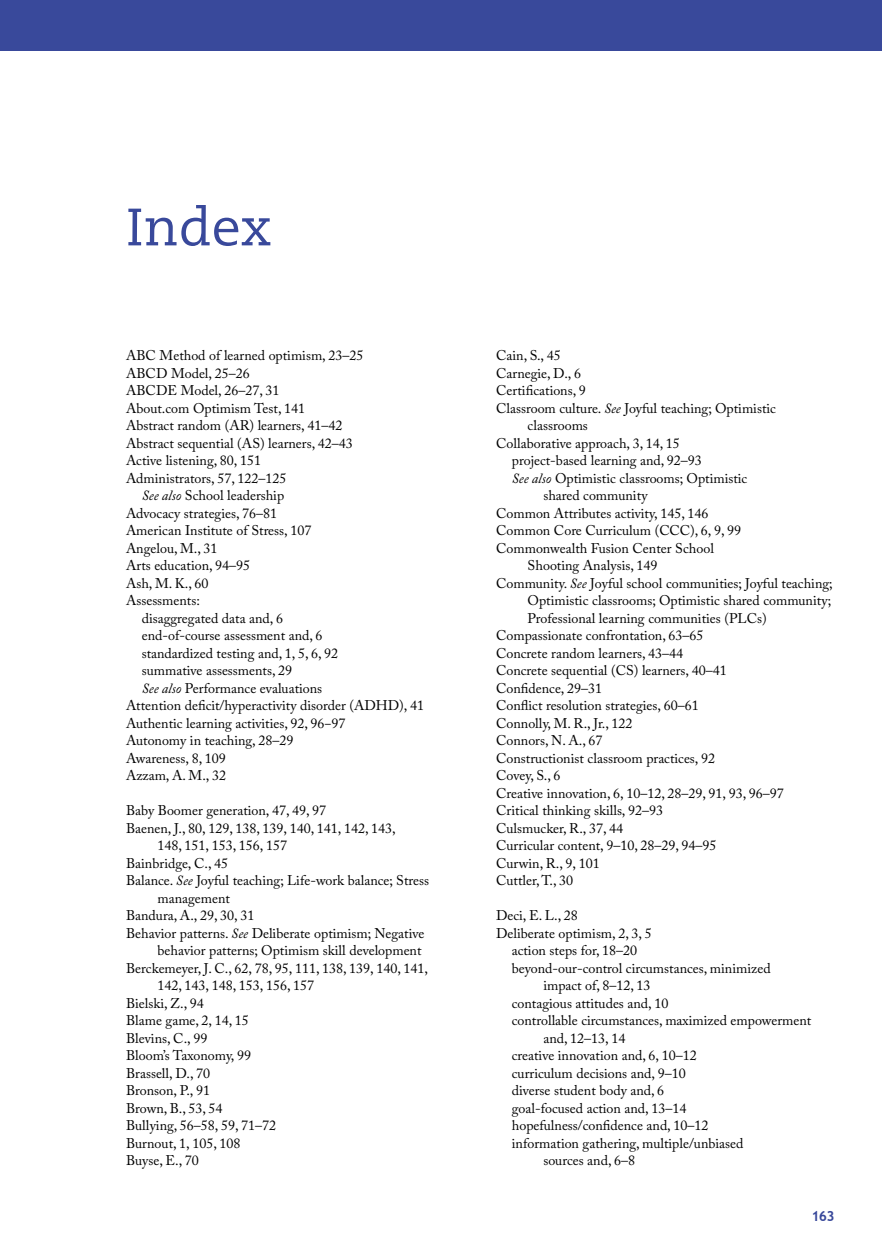
<style>
.page{position:relative;width:882px;height:1260px;background:#fff}
.page>*{position:absolute;margin:0;border:0;box-sizing:border-box;transform-origin:0 0}
.t1{font:52.5px "Caecilia";color:#39499b}
.t2{font:14px "Adobe Caslon Pro";color:#000}
.t3{font:700 14px "Trebuchet MS";color:#39499b}
.s1{font-style:italic}
</style>
<div class="page">
<div style="left:0;top:0;width:882px;height:50px;background:#39499b"></div>
<p class="t1" style="left:126px;top:197px;width:147px">Index</p>
<p class="t2" style="left:126px;top:347px;width:239px">ABC Method of learned optimism, 23–25</p>
<p class="t2" style="left:126px;top:365px;width:125px">ABCD Model, 25–26</p>
<p class="t2" style="left:126px;top:382px;width:155px">ABCDE Model, 26–27, 31</p>
<p class="t2" style="left:126px;top:400px;width:181px">About.com Optimism Test, 141</p>
<p class="t2" style="left:126px;top:417px;width:218px">Abstract random (AR) learners, 41–42</p>
<p class="t2" style="left:126px;top:435px;width:228px">Abstract sequential (AS) learners, 42–43</p>
<p class="t2" style="left:126px;top:452px;width:137px">Active listening, 80, 151</p>
<p class="t2" style="left:126px;top:470px;width:162px">Administrators, 57, 122–125</p>
<p class="t2" style="left:142px;top:487px;width:144px"><span class="s1">See also</span> School leadership</p>
<p class="t2" style="left:126px;top:505px;width:153px">Advocacy strategies, 76–81</p>
<p class="t2" style="left:126px;top:522px;width:187px">American Institute of Stress, 107</p>
<p class="t2" style="left:126px;top:540px;width:93px">Angelou, M., 31</p>
<p class="t2" style="left:126px;top:557px;width:126px">Arts education, 94–95</p>
<p class="t2" style="left:126px;top:575px;width:84px">Ash, M. K., 60</p>
<p class="t2" style="left:126px;top:592px;width:76px">Assessments:</p>
<p class="t2" style="left:142px;top:610px;width:143px">disaggregated data and, 6</p>
<p class="t2" style="left:142px;top:627px;width:182px">end-of-course assessment and, 6</p>
<p class="t2" style="left:142px;top:645px;width:198px">standardized testing and, 1, 5, 6, 92</p>
<p class="t2" style="left:142px;top:662px;width:152px">summative assessments, 29</p>
<p class="t2" style="left:142px;top:680px;width:182px"><span class="s1">See also</span> Performance evaluations</p>
<p class="t2" style="left:126px;top:697px;width:300px">Attention deficit/hyperactivity disorder (ADHD), 41</p>
<p class="t2" style="left:126px;top:715px;width:221px">Authentic learning activities, 92, 96‒97</p>
<p class="t2" style="left:126px;top:732px;width:169px">Autonomy in teaching, 28–29</p>
<p class="t2" style="left:126px;top:750px;width:101px">Awareness, 8, 109</p>
<p class="t2" style="left:126px;top:767px;width:102px">Azzam, A. M., 32</p>
<p class="t2" style="left:126px;top:802px;width:202px">Baby Boomer generation, 47, 49, 97</p>
<p class="t2" style="left:126px;top:820px;width:271px">Baenen, J., 80, 129, 138, 139, 140, 141, 142, 143,</p>
<p class="t2" style="left:158px;top:837px;width:131px">148, 151, 153, 156, 157</p>
<p class="t2" style="left:126px;top:855px;width:104px">Bainbridge, C., 45</p>
<p class="t2" style="left:126px;top:872px;width:305px">Balance. <span class="s1">See</span> Joyful teaching; Life-work balance; Stress</p>
<p class="t2" style="left:158px;top:890px;width:74px">management</p>
<p class="t2" style="left:126px;top:907px;width:130px">Bandura, A., 29, 30, 31</p>
<p class="t2" style="left:126px;top:925px;width:300px">Behavior patterns. <span class="s1">See</span> Deliberate optimism; Negative</p>
<p class="t2" style="left:158px;top:942px;width:266px">behavior patterns; Optimism skill development</p>
<p class="t2" style="left:126px;top:960px;width:304px">Berckemeyer, J. C., 62, 78, 95, 111, 138, 139, 140, 141,</p>
<p class="t2" style="left:158px;top:977px;width:158px">142, 143, 148, 153, 156, 157</p>
<p class="t2" style="left:126px;top:995px;width:79px">Bielski, Z., 94</p>
<p class="t2" style="left:126px;top:1012px;width:124px">Blame game, 2, 14, 15</p>
<p class="t2" style="left:126px;top:1030px;width:83px">Blevins, C., 99</p>
<p class="t2" style="left:126px;top:1047px;width:127px">Bloom’s Taxonomy, 99</p>
<p class="t2" style="left:126px;top:1065px;width:86px">Brassell, D., 70</p>
<p class="t2" style="left:126px;top:1082px;width:86px">Bronson, P., 91</p>
<p class="t2" style="left:126px;top:1100px;width:98px">Brown, B., 53, 54</p>
<p class="t2" style="left:126px;top:1117px;width:152px">Bullying, 56–58, 59, 71–72</p>
<p class="t2" style="left:126px;top:1135px;width:116px">Burnout, 1, 105, 108</p>
<p class="t2" style="left:126px;top:1152px;width:74px">Buyse, E., 70</p>
<p class="t2" style="left:496px;top:347px;width:66px">Cain, S., 45</p>
<p class="t2" style="left:496px;top:365px;width:86px">Carnegie, D., 6</p>
<p class="t2" style="left:496px;top:382px;width:91px">Certifications, 9</p>
<p class="t2" style="left:496px;top:400px;width:281px">Classroom culture. <span class="s1">See</span> Joyful teaching; Optimistic</p>
<p class="t2" style="left:528px;top:417px;width:62px">classrooms</p>
<p class="t2" style="left:496px;top:435px;width:185px">Collaborative approach, 3, 14, 15</p>
<p class="t2" style="left:512px;top:452px;width:192px">project-based learning and, 92–93</p>
<p class="t2" style="left:512px;top:470px;width:237px"><span class="s1">See also</span> Optimistic classrooms; Optimistic</p>
<p class="t2" style="left:543px;top:487px;width:106px">shared community</p>
<p class="t2" style="left:496px;top:505px;width:214px">Common Attributes activity, 145, 146</p>
<p class="t2" style="left:496px;top:522px;width:247px">Common Core Curriculum (CCC), 6, 9, 99</p>
<p class="t2" style="left:496px;top:540px;width:219px">Commonwealth Fusion Center School</p>
<p class="t2" style="left:528px;top:557px;width:131px">Shooting Analysis, 149</p>
<p class="t2" style="left:496px;top:575px;width:338px">Community. <span class="s1">See</span> Joyful school communities; Joyful teaching;</p>
<p class="t2" style="left:528px;top:592px;width:305px">Optimistic classrooms; Optimistic shared community;</p>
<p class="t2" style="left:528px;top:610px;width:241px">Professional learning communities (PLCs)</p>
<p class="t2" style="left:496px;top:627px;width:209px">Compassionate confrontation, 63–65</p>
<p class="t2" style="left:496px;top:645px;width:189px">Concrete random learners, 43–44</p>
<p class="t2" style="left:496px;top:662px;width:232px">Concrete sequential (CS) learners, 40–41</p>
<p class="t2" style="left:496px;top:680px;width:107px">Confidence, 29–31</p>
<p class="t2" style="left:496px;top:697px;width:204px">Conflict resolution strategies, 60–61</p>
<p class="t2" style="left:496px;top:715px;width:138px">Connolly, M. R., Jr., 122</p>
<p class="t2" style="left:496px;top:732px;width:108px">Connors, N. A., 67</p>
<p class="t2" style="left:496px;top:750px;width:220px">Constructionist classroom practices, 92</p>
<p class="t2" style="left:496px;top:767px;width:66px">Covey, S., 6</p>
<p class="t2" style="left:496px;top:785px;width:289px">Creative innovation, 6, 10–12, 28–29, 91, 93, 96–97</p>
<p class="t2" style="left:496px;top:802px;width:169px">Critical thinking skills, 92–93</p>
<p class="t2" style="left:496px;top:820px;width:129px">Culsmucker, R., 37, 44</p>
<p class="t2" style="left:496px;top:837px;width:222px">Curricular content, 9–10, 28–29, 94–95</p>
<p class="t2" style="left:496px;top:855px;width:105px">Curwin, R., 9, 101</p>
<p class="t2" style="left:496px;top:872px;width:79px">Cuttler, T., 30</p>
<p class="t2" style="left:496px;top:907px;width:83px">Deci, E. L., 28</p>
<p class="t2" style="left:496px;top:925px;width:157px">Deliberate optimism, 2, 3, 5</p>
<p class="t2" style="left:512px;top:942px;width:127px">action steps for, 18–20</p>
<p class="t2" style="left:512px;top:960px;width:260px">beyond-our-control circumstances, minimized</p>
<p class="t2" style="left:543px;top:977px;width:109px">impact of, 8–12, 13</p>
<p class="t2" style="left:512px;top:995px;width:158px">contagious attitudes and, 10</p>
<p class="t2" style="left:512px;top:1012px;width:301px">controllable circumstances, maximized empowerment</p>
<p class="t2" style="left:543px;top:1030px;width:83px">and, 12–13, 14</p>
<p class="t2" style="left:512px;top:1047px;width:186px">creative innovation and, 6, 10–12</p>
<p class="t2" style="left:512px;top:1065px;width:175px">curriculum decisions and, 9–10</p>
<p class="t2" style="left:512px;top:1082px;width:154px">diverse student body and, 6</p>
<p class="t2" style="left:512px;top:1100px;width:176px">goal-focused action and, 13–14</p>
<p class="t2" style="left:512px;top:1117px;width:198px">hopefulness/confidence and, 10–12</p>
<p class="t2" style="left:512px;top:1135px;width:233px">information gathering, multiple/unbiased</p>
<p class="t2" style="left:543px;top:1152px;width:93px">sources and, 6–8</p>
<p class="t3" style="left:811px;top:1207px;width:25px">163</p>
</div>
